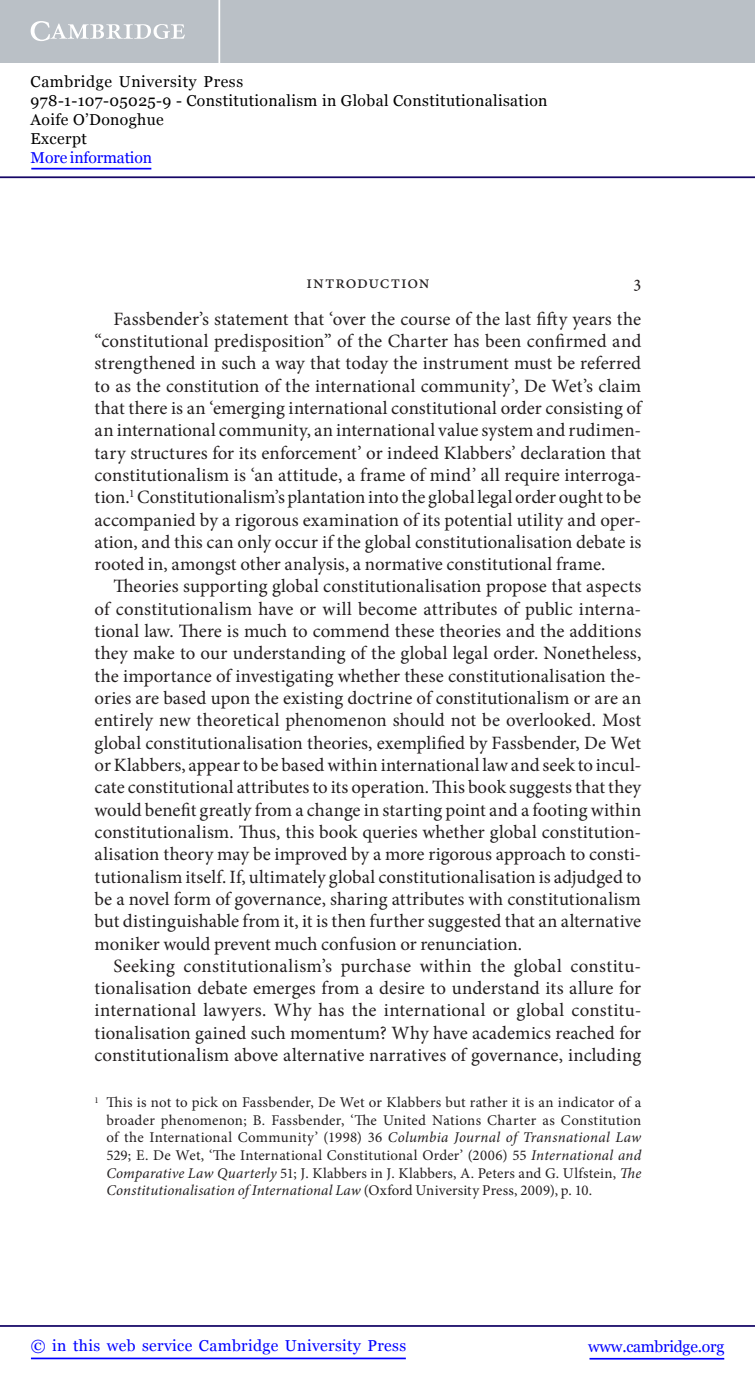
<style>
.page{position:relative;width:755px;height:1385px;background:#fff}
.page>*{position:absolute;margin:0;border:0;box-sizing:border-box;transform-origin:0 0}
.t1{font:18.9px/22.2px "Minion Pro";color:#231f20;text-align:justify}
.t2{font:18.38px "Minion Pro";letter-spacing:.04em;color:#231f20}
.t3{font:15.75px/18.9px "Georgia";letter-spacing:.025em;color:#000}
.t4{font:15.75px "Georgia";letter-spacing:.025em;color:#00f}
.t5{font:15.75px "Georgia";letter-spacing:-.015em;color:#00f}
.t6{font:15.75px "Georgia";letter-spacing:-.01em;color:#00f}
.t7{font:14.88px/17.5px "Minion Pro";letter-spacing:.015em;color:#231f20;text-align:justify}
.s1{font-style:italic}
</style>
<div class="page">
<hr style="left:589px;top:1358px;width:134px;height:1px;background:#00f">
<hr style="left:0;top:1325px;width:754px;height:2px;background:#150666">
<hr style="left:31px;top:1357px;width:374px;height:2px;background:#00f">
<div style="left:0;top:0;width:754px;height:63px;background:#bac0c6"></div>
<svg style="left:31px;top:21px;width:154px;height:20px"></svg>
<hr style="left:218px;top:0;width:2px;height:63px;background:#fff">
<hr style="left:0;top:176px;width:754px;height:2px;background:#150666">
<hr style="left:31px;top:168px;width:120px;height:1px;background:#00f">
<p class="t3" style="left:31px;top:73px;width:518px">Cambridge University Press<br>978-1-107-05025-9 - Constitutionalism in Global Constitutionalisation<br>Aoife O’Donoghue<br>Excerpt</p>
<p class="t6" style="left:31px;top:148px;width:123px">More information</p>
<p class="t2" style="left:306px;top:275px;width:124px">Introduction</p>
<p class="t2" style="left:633px;top:275px;width:9px">3</p>
<p class="t1" style="left:94px;top:309px;width:549px;text-indent:19px">Fassbender’s statement that ‘over the course of the last fifty years the “constitutional predisposition” of the Charter has been confirmed and strengthened in such a way that today the instrument must be referred to as the constitution of the international community’, De Wet’s claim that there is an ‘emerging international constitutional order consisting of an international community, an international value system and rudimen&shy;tary structures for its enforcement’ or indeed Klabbers’ declaration that constitutionalism is ‘an attitude, a frame of mind’ all require interroga&shy;tion. <sup>1</sup> Constitutionalism’s plantation into the global legal order ought to be accompanied by a rigorous examination of its potential utility and oper&shy;ation, and this can only occur if the global constitutionalisation debate is rooted in, amongst other analysis, a normative constitutional frame.</p>
<p class="t1" style="left:94px;top:577px;width:548px;text-indent:19px">Theories supporting global constitutionalisation propose that aspects of constitutionalism have or will become attributes of public interna&shy;tional law. There is much to commend these theories and the additions they make to our understanding of the global legal order. Nonetheless, the importance of investigating whether these constitutionalisation the&shy;ories are based upon the existing doctrine of constitutionalism or are an entirely new theoretical phenomenon should not be overlooked. Most global constitutionalisation theories, exemplified by Fassbender, De Wet or Klabbers, appear to be based within international law and seek to incul&shy;cate constitutional attributes to its operation. This book suggests that they would benefit greatly from a change in starting point and a footing within constitutionalism. Thus, this book queries whether global constitution&shy;alisation theory may be improved by a more rigorous approach to consti&shy;tutionalism itself. If, ultimately global constitutionalisation is adjudged to be a novel form of governance, sharing attributes with constitutionalism but distinguishable from it, it is then further suggested that an alternative moniker would prevent much confusion or renunciation.</p>
<p class="t1" style="left:94px;top:956px;width:548px;text-indent:19px">Seeking constitutionalism’s purchase within the global constitu&shy;tionalisation debate emerges from a desire to understand its allure for international lawyers. Why has the international or global constitu&shy;tionalisation gained such momentum? Why have academics reached for constitutionalism above alternative narratives of governance, including</p>
<p class="t7" style="left:106px;top:1095px;width:536px;text-indent:-12px"><sup>1</sup> This is not to pick on Fassbender, De Wet or Klabbers but rather it is an indicator of a broader phenomenon; B. Fassbender , ‘ The United Nations Charter as Constitution of the International Community ’ ( 1998 ) 36 <span class="s1">Columbia Journal of Transnational Law </span>529 ; E. De Wet , ‘ The International Constitutional Order ’ ( 2006 ) 55 <span class="s1">International and Comparative Law Quarterly</span> 51 ; J. Klabbers in J. Klabbers , A. Peters and G. Ulfstein , <span class="s1">The Constitutionalisation of International Law</span> ( Oxford University Press , 2009 ), p. 10 .</p>
<p class="t4" style="left:31px;top:1336px;width:376px">© in this web service Cambridge University Press</p>
<p class="t5" style="left:587px;top:1336px;width:137px">www.cambridge.org</p>
</div>
